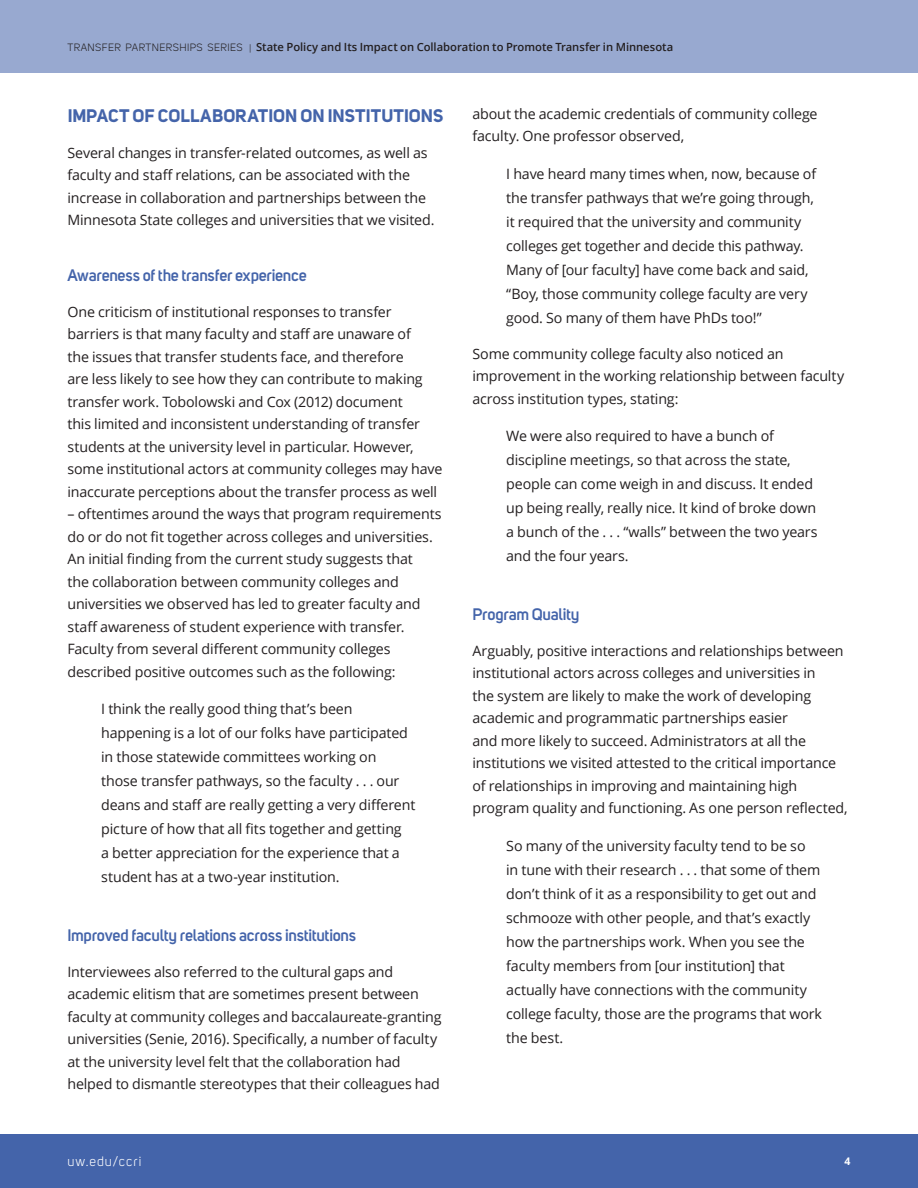
<style>
.page{position:relative;width:918px;height:1188px;background:#fff}
.page>*{position:absolute;margin:0;border:0;box-sizing:border-box;transform-origin:0 0}
.t1{font:700 18px "Uni Sans";color:#4464aa}
.t2{font:600 16.5px "Uni Sans";letter-spacing:-.015em;color:#4464aa}
.t3{font:14.25px/22.5px "Open Sans";letter-spacing:-.01em;color:#231f20}
.t4{font:13.5px "Uni Sans";letter-spacing:.08em;color:#fff}
.t5{font:600 11.25px "Open Sans";letter-spacing:-.005em;color:#231f20}
.t6{font:700 10.5px "Open Sans";color:#fff}
.s1{font-family:"Uni Sans";font-weight:400;font-size:10.5px}
.s2{font-family:"Uni Sans";font-weight:400;font-size:9px}
</style>
<div class="page">
<div style="left:0;top:1134px;width:918px;height:54px;background:#4464aa"></div>
<div style="left:0;top:0;width:918px;height:73px;background:#98a9d0"></div>
<p class="t5" style="left:68px;top:39px;width:607px"><span class="s1">TRANSFER PARTNERSHIPS SERIES</span> <span class="s2">|</span> State Policy and Its Impact on Collaboration to Promote Transfer in Minnesota</p>
<p class="t1" style="left:68px;top:104px;width:377px">IMPACT OF COLLABORATION ON INSTITUTIONS</p>
<p class="t3" style="left:68px;top:141px;width:369px">Several changes in transfer-related outcomes, as well as faculty and staff relations, can be associated with the increase in collaboration and partnerships between the Minnesota State colleges and universities that we visited.</p>
<p class="t2" style="left:68px;top:263px;width:241px">Awareness of the transfer experience</p>
<p class="t3" style="left:68px;top:300px;width:377px">One criticism of institutional responses to transfer barriers is that many faculty and staff are unaware of<br>the issues that transfer students face, and therefore<br>are less likely to see how they can contribute to making transfer work. Tobolowski and Cox (2012) document<br>this limited and inconsistent understanding of transfer students at the university level in particular. However, some institutional actors at community colleges may have inaccurate perceptions about the transfer process as well</p>
<p class="t3" style="left:68px;top:502px;width:376px">– oftentimes around the ways that program requirements do or do not fit together across colleges and universities.<br>An initial finding from the current study suggests that<br>the collaboration between community colleges and universities we observed has led to greater faculty and staff awareness of student experience with transfer.<br>Faculty from several different community colleges described positive outcomes such as the following:</p>
<p class="t3" style="left:101px;top:697px;width:316px;line-height:24px">I think the really good thing that’s been happening is a lot of our folks have participated in those statewide committees working on those transfer pathways, so the faculty . . . our deans and staff are really getting a very different picture of how that all fits together and getting<br>a better appreciation for the experience that a student has at a two-year institution.</p>
<p class="t2" style="left:68px;top:923px;width:290px">Improved faculty relations across institutions</p>
<p class="t3" style="left:68px;top:960px;width:376px">Interviewees also referred to the cultural gaps and academic elitism that are sometimes present between faculty at community colleges and baccalaureate-granting universities (Senie, 2016). Specifically, a number of faculty at the university level felt that the collaboration had helped to dismantle stereotypes that their colleagues had</p>
<p class="t3" style="left:472px;top:102px;width:347px">about the academic credentials of community college faculty. One professor observed,</p>
<p class="t3" style="left:506px;top:161px;width:311px;line-height:24px">I have heard many times when, now, because of the transfer pathways that we’re going through, it required that the university and community colleges get together and decide this pathway.<br>Many of [our faculty] have come back and said, “Boy, those community college faculty are very good. So many of them have PhDs too!”</p>
<p class="t3" style="left:472px;top:342px;width:373px">Some community college faculty also noticed an improvement in the working relationship between faculty across institution types, stating:</p>
<p class="t3" style="left:506px;top:424px;width:313px;line-height:24px">We were also required to have a bunch of discipline meetings, so that across the state, people can come weigh in and discuss. It ended up being really, really nice. It kind of broke down a bunch of the . . . “walls” between the two years and the four years.</p>
<p class="t2" style="left:472px;top:602px;width:108px">Program Quality</p>
<p class="t3" style="left:472px;top:639px;width:377px">Arguably, positive interactions and relationships between institutional actors across colleges and universities in<br>the system are likely to make the work of developing academic and programmatic partnerships easier<br>and more likely to succeed. Administrators at all the institutions we visited attested to the critical importance of relationships in improving and maintaining high program quality and functioning. As one person reflected,</p>
<p class="t3" style="left:506px;top:833px;width:317px;line-height:24px">So many of the university faculty tend to be so<br>in tune with their research . . . that some of them don’t think of it as a responsibility to get out and schmooze with other people, and that’s exactly how the partnerships work. When you see the faculty members from [our institution] that actually have connections with the community college faculty, those are the programs that work the best.</p>
<p class="t4" style="left:68px;top:1153px;width:75px">uw.edu/ccri</p>
<p class="t6" style="left:845px;top:1154px;width:7px">4</p>
</div>
